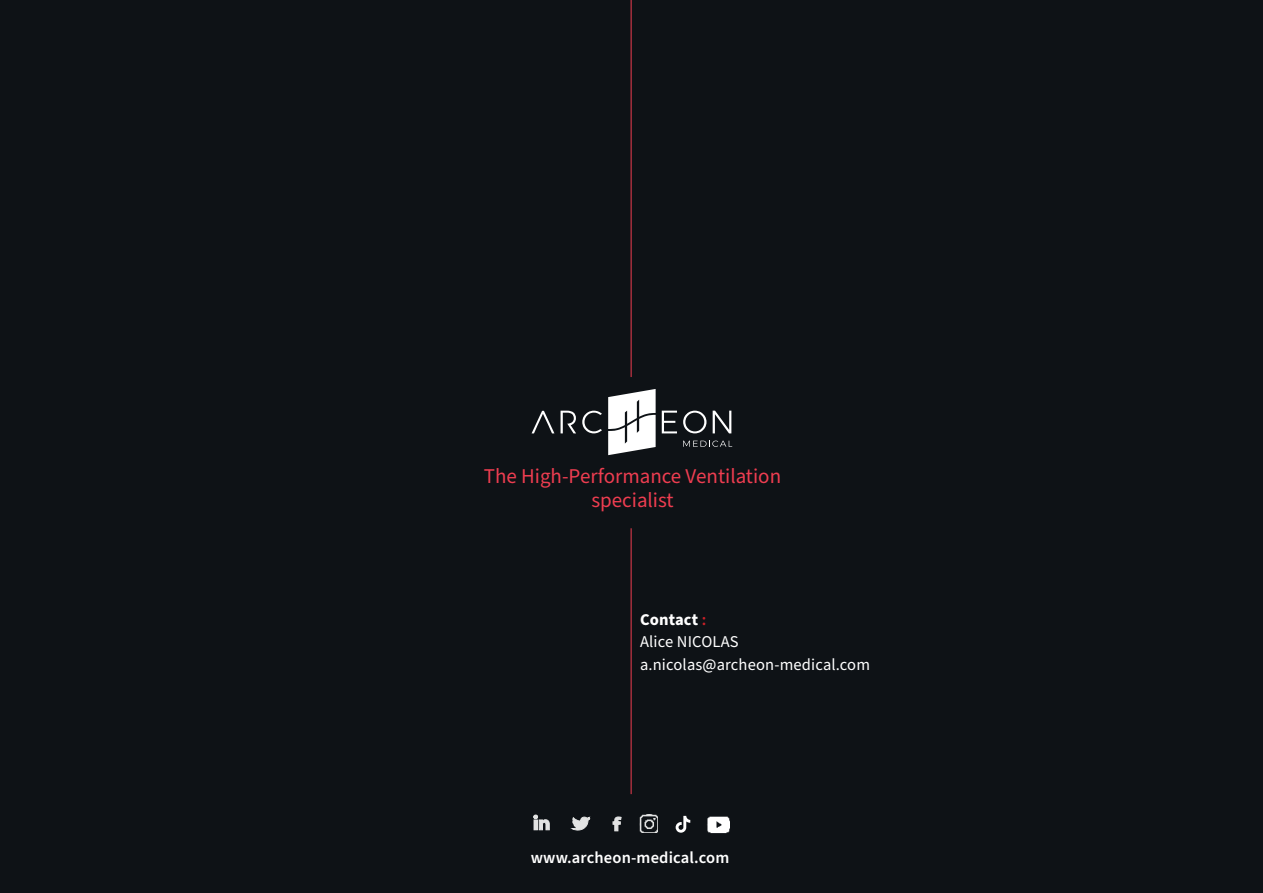
<style>
.page{position:relative;width:1263px;height:893px;background:#0e1216}
.page>*{position:absolute;margin:0;border:0;box-sizing:border-box;transform-origin:0 0}
.t1{font:21px/24px "Source Sans Pro";color:#ee3d50;text-align:center}
.t2{font:16.5px/22.5px "Source Sans Pro";letter-spacing:.01em;color:#fff}
.t3{font:600 16.5px "Source Sans Pro";letter-spacing:.01em;color:#fff}
.s1{font-weight:700}
.s2{font-weight:600;color:#cd2028}
</style>
<div class="page">
<svg style="left:608px;top:389px;width:48px;height:66px"></svg>
<svg style="left:582px;top:411px;width:20px;height:22px"></svg>
<svg style="left:662px;top:411px;width:15px;height:22px"></svg>
<svg style="left:683px;top:411px;width:23px;height:22px"></svg>
<svg style="left:713px;top:411px;width:18px;height:22px"></svg>
<svg style="left:683px;top:441px;width:49px;height:6px"></svg>
<svg style="left:531px;top:411px;width:23px;height:22px"></svg>
<svg style="left:560px;top:411px;width:16px;height:22px"></svg>
<hr style="left:631px;top:0;width:1px;height:377px;background:#ee3d50">
<hr style="left:631px;top:528px;width:1px;height:266px;background:#ee3d50">
<svg style="left:533px;top:814px;width:125px;height:19px"></svg>
<svg style="left:707px;top:816px;width:23px;height:18px"></svg>
<svg style="left:676px;top:816px;width:14px;height:17px"></svg>
<p class="t1" style="left:484px;top:466px;width:299px">The High-Performance Ventilation specialist</p>
<p class="t2" style="left:640px;top:609px;width:232px"><span class="s1">Contact</span> <span class="s2">:<br></span>Alice NICOLAS a.nicolas@archeon-medical.com</p>
<p class="t3" style="left:531px;top:851px;width:200px">www.archeon-medical.com</p>
</div>
